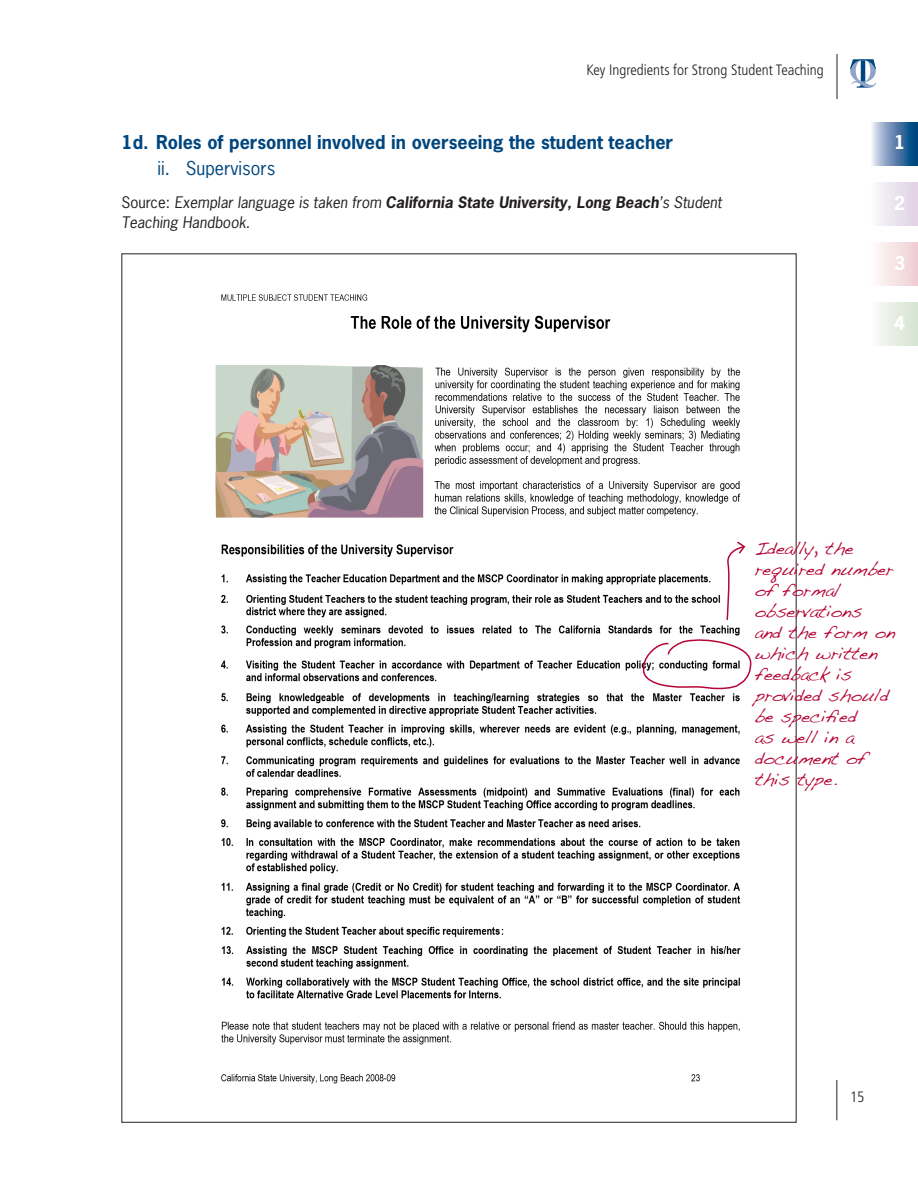
<style>
.page{position:relative;width:918px;height:1188px;background:#fff}
.page>*{position:absolute;margin:0;border:0;box-sizing:border-box;transform-origin:0 0}
.tab_key_2{font:18px/21px "Handwriting Dakota";letter-spacing:-.01em;color:#b50536}
.tab_head_2{font:700 18px "News Gothic";color:#00467e}
.tab_head_3{font:18px "News Gothic";color:#00467e}
.t1{font:700 18px "News Gothic";color:#fff}
.tab_source{font:italic 15px/19.5px "News Gothic";color:#231f20}
.t2{font:300 condensed 15px "Frutiger";color:#231f20}
.s1{font-style:normal}
.s2{font-weight:700}
</style>
<div class="page">
<hr style="left:837px;top:54px;width:1px;height:45px;background:#231f20">
<hr style="left:836px;top:1080px;width:1px;height:40px;background:#231f20">
<svg style="left:850px;top:59px;width:26px;height:29px"></svg>
<svg style="left:872px;top:122px;width:46px;height:44px;background:#6289b1"></svg>
<svg style="left:878px;top:182px;width:40px;height:164px"></svg>
<img style="left:215px;top:294px;width:526px;height:790px">
<svg style="left:641px;top:638px;width:111px;height:385px"></svg>
<svg style="left:726px;top:540px;width:20px;height:81px"></svg>
<p class="t2" style="left:587px;top:61px;width:239px">Key Ingredients for Strong Student Teaching</p>
<p class="tab_head_2" style="left:122px;top:130px;width:553px">1d. Roles of personnel involved in overseeing the student teacher</p>
<p class="tab_head_3" style="left:158px;top:157px;width:119px">ii. Supervisors</p>
<p class="tab_source" style="left:122px;top:192px;width:602px"><span class="s1">Source:</span> Exemplar language is taken from <span class="s2">California State University, Long Beach</span>’s Student<br>Teaching Handbook.</p>
<p class="t1" style="left:894px;top:130px;width:13px">1</p>
<p class="t1" style="left:894px;top:191px;width:13px">2</p>
<p class="t1" style="left:894px;top:251px;width:13px">3</p>
<p class="t1" style="left:894px;top:312px;width:13px">4</p>
<p class="tab_key_2" style="left:755px;top:538px;width:142px">Ideally, the required number of formal observations<br>and the form on which written feedback is provided should be specified<br>as well in a document of this type.</p>
<p class="t2" style="left:850px;top:1088px;width:16px">15</p>
</div>
